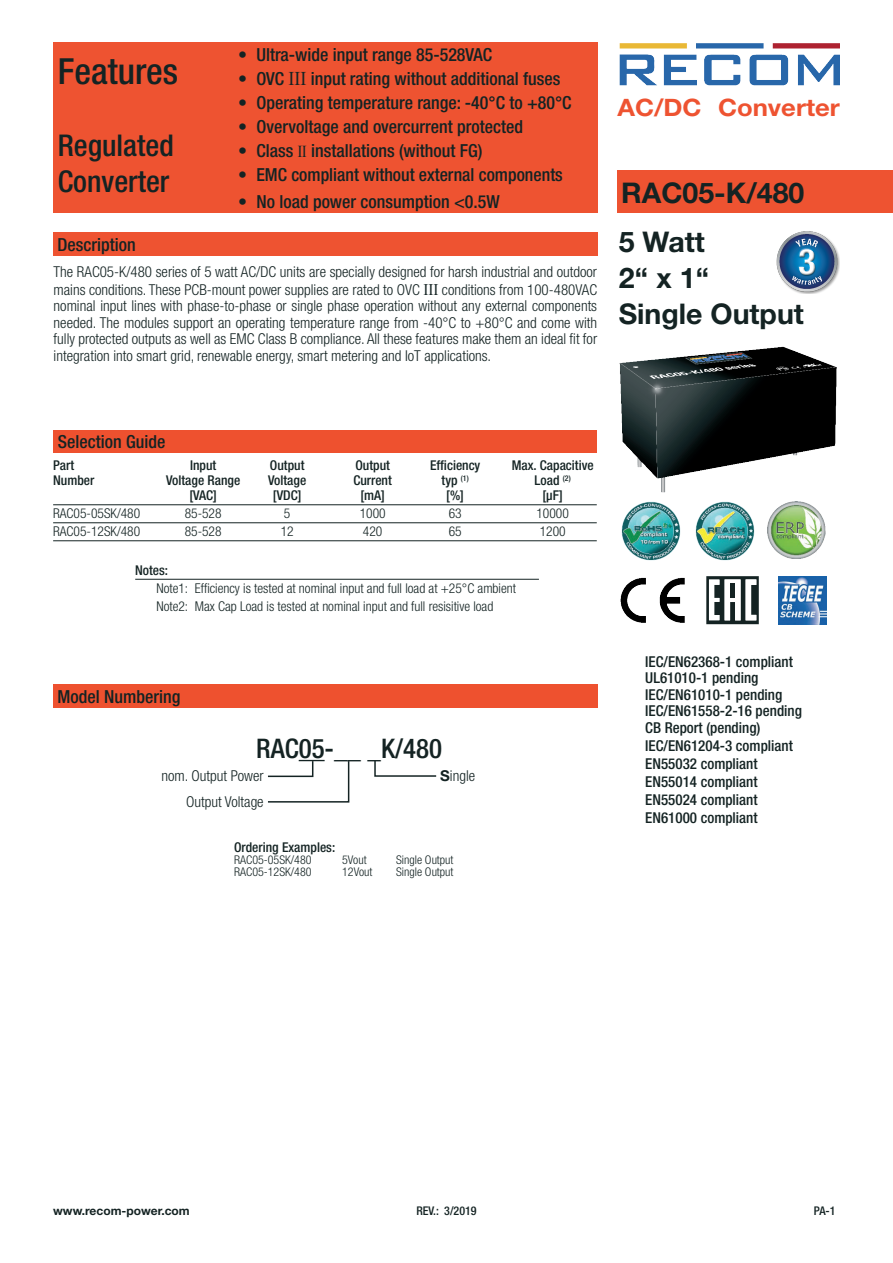
<style>
.page{position:relative;width:893px;height:1263px;background:#fff}
.page>*{position:absolute;margin:0;border:0;box-sizing:border-box;transform-origin:0 0}
.t1{font:500 condensed 36px "Helvetica Neue LT";color:#142323}
.t2{font:500 condensed 30px/36px "Helvetica Neue LT";color:#142323}
.t3{font:700 28.5px/36px "Helvetica Neue LT";color:#142323}
.t4{font:500 condensed 27px "Helvetica Neue LT";color:#142323}
.t5{font:700 24px "Helvetica Neue LT";color:#ee5331;scale:1.07 1}
.t6{font:500 condensed 18px "Helvetica Neue LT";color:#142323}
.t7{font:300 condensed 15px/16.5px "Helvetica Neue LT";color:#142323}
.t8{font:500 condensed 15px/16.5px "Helvetica Neue LT";color:#142323}
.t9{font:300 condensed 13.5px/18px "Helvetica Neue LT";color:#142323}
.t10{font:500 condensed 13.5px "Helvetica Neue LT";color:#142323}
.t11{font:300 condensed 12px "Helvetica Neue LT";color:#142323}
.t12{font:700 12px "Helvetica Neue LT";color:#142323}
.t13{font:500 condensed 12px "Helvetica Neue LT";color:#142323}
.s1{font-family:"Times New Roman";font-weight:400;font-stretch:normal;font-size:19.5px}
.s2{font-family:"Times";font-weight:400;font-stretch:normal;font-size:17.1px}
.s3{font-family:"Times New Roman";font-weight:400;font-stretch:normal;font-size:16.2px}
.s4{font-weight:700;font-stretch:normal}
</style>
<div class="page">
<img style="left:619px;top:43px;width:221px;height:43px">
<div style="left:53px;top:43px;width:544px;height:170px;background:#ee5331"></div>
<div style="left:53px;top:232px;width:544px;height:24px;background:#ee5331"></div>
<div style="left:617px;top:170px;width:276px;height:43px;background:#ee5331"></div>
<img style="left:619px;top:346px;width:218px;height:147px">
<img style="left:768px;top:501px;width:58px;height:57px">
<img style="left:695px;top:501px;width:60px;height:60px">
<img style="left:776px;top:231px;width:64px;height:63px">
<img style="left:620px;top:577px;width:65px;height:46px">
<img style="left:779px;top:576px;width:48px;height:48px">
<svg style="left:706px;top:576px;width:53px;height:48px"></svg>
<div style="left:730px;top:584px;width:5px;height:14px;background:#142323"></div>
<img style="left:621px;top:501px;width:60px;height:60px">
<div style="left:53px;top:430px;width:544px;height:22px;background:#ee512f"></div>
<hr style="left:53px;top:504px;width:544px;height:1px;background:#142323">
<hr style="left:53px;top:522px;width:544px;height:1px;background:#142323">
<hr style="left:53px;top:540px;width:544px;height:1px;background:#142323">
<hr style="left:135px;top:579px;width:404px;height:1px;background:#142323">
<div style="left:53px;top:685px;width:544px;height:23px;background:#ee512f"></div>
<svg style="left:374px;top:760px;width:63px;height:17px"></svg>
<svg style="left:268px;top:760px;width:82px;height:43px"></svg>
<h1 class="t1" style="left:58px;top:50px;width:122px">Features</h1>
<h2 class="t2" style="left:58px;top:127px;width:118px">Regulated<br>Converter</h2>
<p class="t6" style="left:238px;top:44px;width:256px">• Ultra-wide input range 85-528VAC</p>
<p class="t6" style="left:238px;top:68px;width:324px">• OVC <span class="s1">III</span> input rating without additional fuses</p>
<p class="t6" style="left:238px;top:92px;width:335px">• Operating temperature range: -40°C to +80°C</p>
<p class="t6" style="left:238px;top:116px;width:286px">• Overvoltage and overcurrent protected</p>
<p class="t6" style="left:238px;top:140px;width:246px">• Class <span class="s2">II</span> installations (without FG)</p>
<p class="t6" style="left:238px;top:164px;width:326px">• EMC compliant without external components</p>
<p class="t6" style="left:238px;top:191px;width:263px">• No load power consumption &lt;0.5W</p>
<p class="t6" style="left:57px;top:234px;width:80px">Description</p>
<p class="t7" style="left:54px;top:262px;width:545px;line-height:18px">The RAC05-K/480 series of 5 watt AC/DC units are specially designed for harsh industrial and outdoor mains conditions. These PCB-mount power supplies are rated to OVC <span class="s3">III</span> conditions from 100-480VAC</p>
<p class="t7" style="left:54px;top:297px;width:545px;text-align:justify">nominal input lines with phase-to-phase or single phase operation without any external components needed. The modules support an operating temperature range from -40°C to +80°C and come with fully protected outputs as well as EMC Class B compliance. All these features make them an ideal fit for integration into smart grid, renewable energy, smart metering and IoT applications.</p>
<h3 class="t5" style="left:617px;top:92px;width:209px">AC/DC Converter</h3>
<h3 class="t3" style="left:621px;top:174px;width:185px">RAC05-K/480</h3>
<h3 class="t3" style="left:619px;top:223px;width:187px">5 Watt<br>2‘‘ x 1‘‘<br>Single Output</h3>
<p class="t6" style="left:58px;top:431px;width:109px">Selection Guide</p>
<p class="t10" style="left:53px;top:457px;width:23px">Part</p>
<p class="t10" style="left:190px;top:457px;width:28px">Input</p>
<p class="t10" style="left:270px;top:457px;width:36px">Output</p>
<p class="t10" style="left:355px;top:457px;width:36px">Output</p>
<p class="t10" style="left:430px;top:457px;width:52px">Efficiency</p>
<p class="t10" style="left:512px;top:457px;width:83px">Max. Capacitive</p>
<p class="t10" style="left:53px;top:472px;width:43px">Number</p>
<p class="t10" style="left:166px;top:472px;width:76px">Voltage Range</p>
<p class="t10" style="left:268px;top:472px;width:40px">Voltage</p>
<p class="t10" style="left:353px;top:472px;width:40px">Current</p>
<p class="t10" style="left:442px;top:472px;width:29px">typ <sup>(1)</sup></p>
<p class="t10" style="left:535px;top:472px;width:38px">Load <sup>(2)</sup></p>
<p class="t10" style="left:189px;top:487px;width:29px">[VAC]</p>
<p class="t10" style="left:273px;top:487px;width:30px">[VDC]</p>
<p class="t10" style="left:360px;top:487px;width:26px">[mA]</p>
<p class="t10" style="left:446px;top:487px;width:19px">[%]</p>
<p class="t10" style="left:543px;top:487px;width:22px">[µF]</p>
<p class="t9" style="left:53px;top:504px;width:89px">RAC05-05SK/480</p>
<p class="t9" style="left:185px;top:504px;width:38px">85-528</p>
<p class="t9" style="left:284px;top:504px;width:8px">5</p>
<p class="t9" style="left:360px;top:504px;width:27px">1000</p>
<p class="t9" style="left:449px;top:504px;width:14px">63</p>
<p class="t9" style="left:536px;top:504px;width:34px">10000</p>
<p class="t9" style="left:53px;top:522px;width:89px">RAC05-12SK/480</p>
<p class="t9" style="left:185px;top:522px;width:38px">85-528</p>
<p class="t9" style="left:281px;top:522px;width:14px">12</p>
<p class="t9" style="left:363px;top:522px;width:21px">420</p>
<p class="t9" style="left:449px;top:522px;width:14px">65</p>
<p class="t9" style="left:540px;top:522px;width:27px">1200</p>
<p class="t10" style="left:135px;top:562px;width:34px">Notes:</p>
<p class="t9" style="left:156px;top:579px;width:361px">Note1: Efficiency is tested at nominal input and full load at +25°C ambient<br>Note2: Max Cap Load is tested at nominal input and full resisitive load</p>
<p class="t6" style="left:57px;top:686px;width:124px">Model Numbering</p>
<h3 class="t4" style="left:256px;top:732px;width:187px">RAC05-__ _K/480</h3>
<p class="t7" style="left:162px;top:767px;width:104px">nom. Output Power</p>
<p class="t7" style="left:440px;top:767px;width:36px"><span class="s4">S</span>ingle</p>
<p class="t7" style="left:186px;top:793px;width:79px">Output Voltage</p>
<p class="t10" style="left:234px;top:839px;width:103px">Ordering Examples:</p>
<p class="t11" style="left:234px;top:853px;width:79px">RAC05-05SK/480</p>
<p class="t11" style="left:342px;top:853px;width:26px">5Vout</p>
<p class="t11" style="left:396px;top:853px;width:59px">Single Output</p>
<p class="t11" style="left:234px;top:865px;width:79px">RAC05-12SK/480</p>
<p class="t11" style="left:342px;top:865px;width:32px">12Vout</p>
<p class="t11" style="left:396px;top:865px;width:59px">Single Output</p>
<p class="t8" style="left:645px;top:653px;width:158px">IEC/EN62368-1 compliant<br>UL61010-1 pending<br>IEC/EN61010-1 pending<br>IEC/EN61558-2-16 pending<br>CB Report (pending)</p>
<p class="t8" style="left:645px;top:736px;width:149px;line-height:18px">IEC/EN61204-3 compliant<br>EN55032 compliant<br>EN55014 compliant<br>EN55024 compliant<br>EN61000 compliant</p>
<p class="t12" style="left:53px;top:1203px;width:138px">www.recom-power.com</p>
<p class="t13" style="left:416px;top:1203px;width:62px">REV.: 3/2019</p>
<p class="t13" style="left:814px;top:1203px;width:23px">PA-1</p>
</div>
